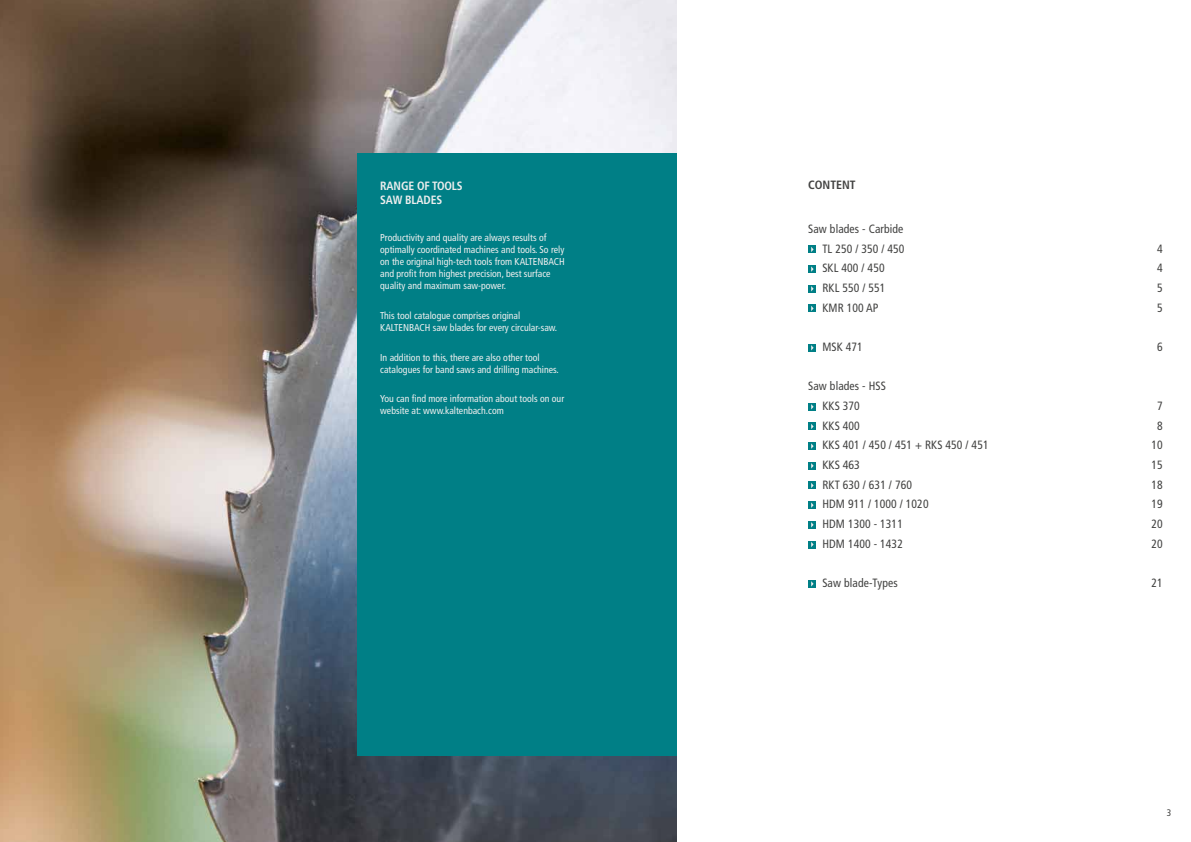
<style>
.page{position:relative;width:1191px;height:842px;background:#fff}
.page>*{position:absolute;margin:0;border:0;box-sizing:border-box;transform-origin:0 0}
.t1{font:condensed 12px/19.7px "Frutiger LT Com";letter-spacing:.01em;color:#424241;text-align:right}
.t2{font:700 condensed 12px/14.2px "Frutiger LT Com";letter-spacing:-.01em;color:#eee}
.t3{font:700 condensed 12px "Frutiger LT Com";color:#424241}
.t4{font:condensed 10px/12.1px "Frutiger LT Com";color:#eee}
.t5{font:condensed 9.5px "Frutiger LT Com";color:#424241}
</style>
<div class="page">
<img style="left:0;top:0;width:676px;height:842px">
<div style="left:357px;top:153px;width:319px;height:602px;background:#007f86"></div>
<svg style="left:808px;top:246px;width:7px;height:7px"></svg>
<svg style="left:808px;top:265px;width:7px;height:8px"></svg>
<svg style="left:808px;top:285px;width:7px;height:7px"></svg>
<svg style="left:808px;top:305px;width:7px;height:7px"></svg>
<svg style="left:808px;top:344px;width:7px;height:7px"></svg>
<svg style="left:808px;top:403px;width:7px;height:7px"></svg>
<svg style="left:808px;top:423px;width:7px;height:7px"></svg>
<svg style="left:808px;top:442px;width:7px;height:8px"></svg>
<svg style="left:808px;top:462px;width:7px;height:7px"></svg>
<svg style="left:808px;top:482px;width:7px;height:7px"></svg>
<svg style="left:808px;top:501px;width:7px;height:8px"></svg>
<svg style="left:808px;top:521px;width:7px;height:7px"></svg>
<svg style="left:808px;top:541px;width:7px;height:7px"></svg>
<svg style="left:808px;top:580px;width:7px;height:7px"></svg>
<p class="t2" style="left:380px;top:178px;width:84px">RANGE OF TOOLS<br>SAW BLADES</p>
<p class="t4" style="left:380px;top:231px;width:186px">Productivity and quality are always results of optimally coordinated machines and tools. So rely on the original high-tech tools from KALTENBACH and profit from highest precision, best surface quality and maximum saw-power.</p>
<p class="t4" style="left:380px;top:309px;width:178px">This tool catalogue comprises original<br>KALTENBACH saw blades for every circular-saw.</p>
<p class="t4" style="left:380px;top:351px;width:180px">In addition to this, there are also other tool catalogues for band saws and drilling machines.</p>
<p class="t4" style="left:380px;top:393px;width:185px">You can find more information about tools on our website at: www.kaltenbach.com</p>
<p class="t3" style="left:808px;top:178px;width:49px">CONTENT</p>
<p class="t1" style="left:808px;top:219px;width:98px">Saw blades - Carbide<br>TL 250 / 350 / 450</p>
<p class="t1" style="left:1157px;top:238px;width:7px">4</p>
<p class="t1" style="left:822px;top:258px;width:64px">SKL 400 / 450</p>
<p class="t1" style="left:1157px;top:258px;width:7px">4</p>
<p class="t1" style="left:822px;top:278px;width:65px">RKL 550 / 551</p>
<p class="t1" style="left:1157px;top:278px;width:7px">5</p>
<p class="t1" style="left:822px;top:297px;width:58px">KMR 100 AP</p>
<p class="t1" style="left:1157px;top:297px;width:7px">5</p>
<p class="t1" style="left:822px;top:337px;width:42px">MSK 471</p>
<p class="t1" style="left:1157px;top:337px;width:7px">6</p>
<p class="t1" style="left:822px;top:376px;width:65px;text-align:left;text-indent:-14px">Saw blades - HSS<br>KKS 370</p>
<p class="t1" style="left:1157px;top:396px;width:7px">7</p>
<p class="t1" style="left:822px;top:415px;width:39px">KKS 400</p>
<p class="t1" style="left:1157px;top:415px;width:7px">8</p>
<p class="t1" style="left:822px;top:435px;width:168px">KKS 401 / 450 / 451 + RKS 450 / 451</p>
<p class="t1" style="left:1151px;top:435px;width:13px">10</p>
<p class="t1" style="left:822px;top:455px;width:39px">KKS 463</p>
<p class="t1" style="left:1151px;top:455px;width:13px">15</p>
<p class="t1" style="left:822px;top:474px;width:91px">RKT 630 / 631 / 760</p>
<p class="t1" style="left:1151px;top:474px;width:13px">18</p>
<p class="t1" style="left:822px;top:494px;width:108px">HDM 911 / 1000 / 1020</p>
<p class="t1" style="left:1151px;top:494px;width:13px">19</p>
<p class="t1" style="left:822px;top:514px;width:82px">HDM 1300 - 1311</p>
<p class="t1" style="left:1151px;top:514px;width:13px">20</p>
<p class="t1" style="left:822px;top:533px;width:82px">HDM 1400 - 1432</p>
<p class="t1" style="left:1151px;top:533px;width:13px">20</p>
<p class="t1" style="left:822px;top:573px;width:77px">Saw blade-Types</p>
<p class="t1" style="left:1151px;top:573px;width:13px">21</p>
<p class="t5" style="left:1166px;top:807px;width:6px">3</p>
</div>
